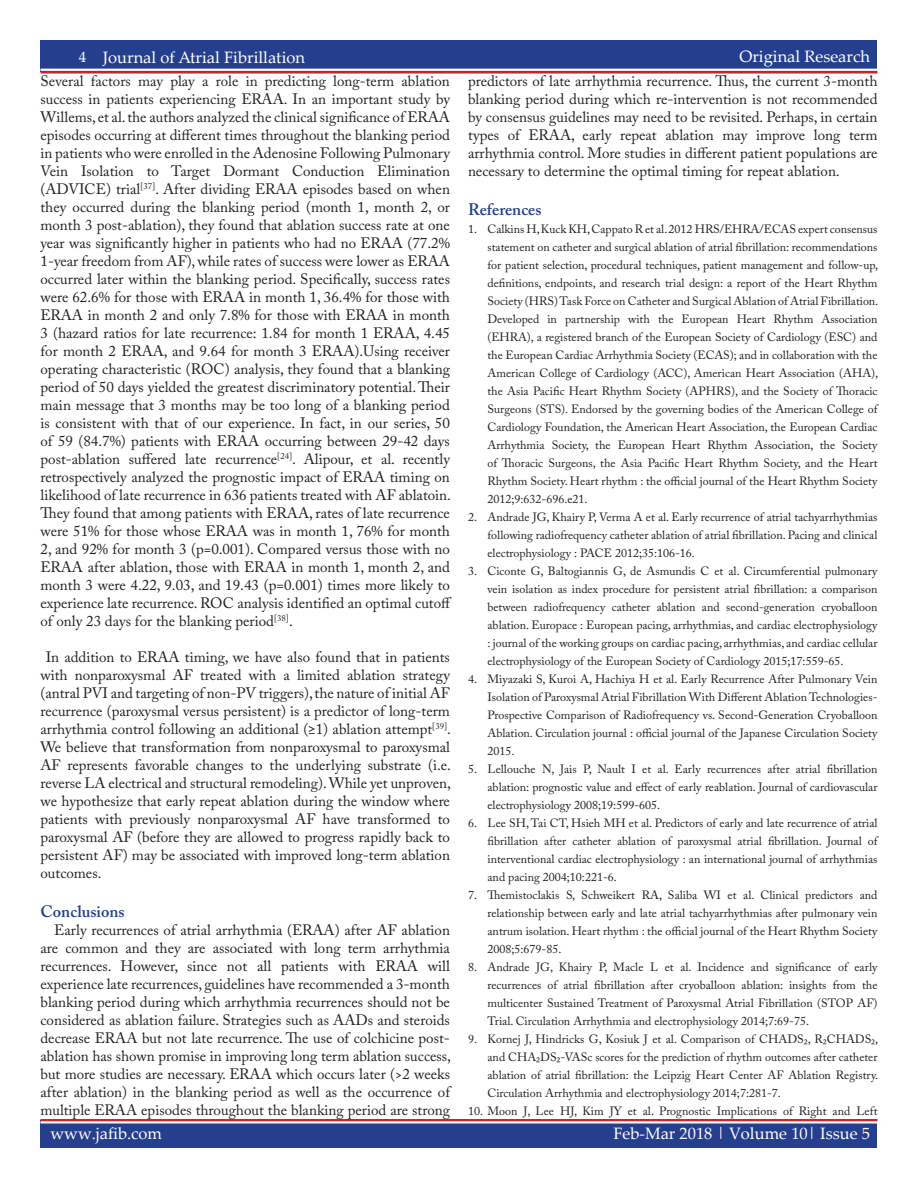
<style>
.page{position:relative;width:918px;height:1188px;background:#fff}
.page>*{position:absolute;margin:0;border:0;box-sizing:border-box;transform-origin:0 0}
.t1{font:16.5px "Palatino Linotype";color:#fff}
._10_Body_Text{font:600 16.5px "Adobe Caslon Pro";color:#253f8e}
._10_Body_Text-2{font:15px/18px "Adobe Caslon Pro";color:#231f20;text-align:justify}
.t2{font:12px/18px "Adobe Caslon Pro";color:#231f20;text-align:justify}
</style>
<div class="page">
<div style="left:40px;top:1120px;width:838px;height:28px;background:#253f8e"></div>
<hr style="left:40px;top:1119px;width:838px;height:2px;background:#d1232a">
<hr style="left:40px;top:1121px;width:838px;height:3px;background:#fff">
<div style="left:40px;top:40px;width:838px;height:32px;background:#253f8e"></div>
<hr style="left:40px;top:71px;width:838px;height:3px;background:#d1232a">
<hr style="left:40px;top:69px;width:838px;height:2px;background:#fff">
<p class="t1" style="left:79px;top:48px;width:228px"><sup>4</sup> Journal of Atrial Fibrillation</p>
<p class="t1" style="left:739px;top:45px;width:132px">Original Research</p>
<p class="t1" style="left:746px;top:47px;width:125px">Featured Review</p>
<p class="_10_Body_Text-2" style="left:468px;top:72px;width:411px">predictors of late arrhythmia recurrence. Thus, the current 3-month blanking period during which re-intervention is not recommended by consensus guidelines may need to be revisited. Perhaps, in certain types of ERAA, early repeat ablation may improve long term arrhythmia control. More studies in different patient populations are necessary to determine the optimal timing for repeat ablation.</p>
<p class="_10_Body_Text" style="left:468px;top:200px;width:75px">References</p>
<p class="t2" style="left:488px;top:220px;width:392px;text-indent:-20px">1. Calkins H, Kuck KH, Cappato R et al. 2012 HRS/EHRA/ECAS expert consensus statement on catheter and surgical ablation of atrial fibrillation: recommendations for patient selection, procedural techniques, patient management and follow-up, definitions, endpoints, and research trial design: a report of the Heart Rhythm Society (HRS) Task Force on Catheter and Surgical Ablation of Atrial Fibrillation.<br>Developed in partnership with the European Heart Rhythm Association (EHRA), a registered branch of the European Society of Cardiology (ESC) and the European Cardiac Arrhythmia Society (ECAS); and in collaboration with the American College of Cardiology (ACC), American Heart Association (AHA), the Asia Pacific Heart Rhythm Society (APHRS), and the Society of Thoracic Surgeons (STS). Endorsed by the governing bodies of the American College of Cardiology Foundation, the American Heart Association, the European Cardiac Arrhythmia Society, the European Heart Rhythm Association, the Society of Thoracic Surgeons, the Asia Pacific Heart Rhythm Society, and the Heart Rhythm Society. Heart rhythm : the official journal of the Heart Rhythm Society 2012;9:632-696.e21.</p>
<p class="t2" style="left:488px;top:508px;width:391px;text-indent:-20px">2. Andrade JG, Khairy P, Verma A et al. Early recurrence of atrial tachyarrhythmias following radiofrequency catheter ablation of atrial fibrillation. Pacing and clinical electrophysiology : PACE 2012;35:106-16.</p>
<p class="t2" style="left:488px;top:562px;width:392px;text-indent:-20px">3. Ciconte G, Baltogiannis G, de Asmundis C et al. Circumferential pulmonary vein isolation as index procedure for persistent atrial fibrillation: a comparison between radiofrequency catheter ablation and second-generation cryoballoon ablation. Europace : European pacing, arrhythmias, and cardiac electrophysiology : journal of the working groups on cardiac pacing, arrhythmias, and cardiac cellular electrophysiology of the European Society of Cardiology 2015;17:559-65.</p>
<p class="t2" style="left:488px;top:670px;width:392px;text-indent:-20px">4. Miyazaki S, Kuroi A, Hachiya H et al. Early Recurrence After Pulmonary Vein Isolation of Paroxysmal Atrial Fibrillation With Different Ablation Technologies-Prospective Comparison of Radiofrequency vs. Second-Generation Cryoballoon Ablation. Circulation journal : official journal of the Japanese Circulation Society 2015.</p>
<p class="t2" style="left:488px;top:760px;width:392px;text-indent:-20px">5. Lellouche N, Jais P, Nault I et al. Early recurrences after atrial fibrillation ablation: prognostic value and effect of early reablation. Journal of cardiovascular electrophysiology 2008;19:599-605.</p>
<p class="t2" style="left:488px;top:814px;width:392px;text-indent:-20px">6. Lee SH, Tai CT, Hsieh MH et al. Predictors of early and late recurrence of atrial fibrillation after catheter ablation of paroxysmal atrial fibrillation. Journal of interventional cardiac electrophysiology : an international journal of arrhythmias and pacing 2004;10:221-6.</p>
<p class="t2" style="left:488px;top:886px;width:392px;text-indent:-20px">7. Themistoclakis S, Schweikert RA, Saliba WI et al. Clinical predictors and relationship between early and late atrial tachyarrhythmias after pulmonary vein antrum isolation. Heart rhythm : the official journal of the Heart Rhythm Society 2008;5:679-85.</p>
<p class="t2" style="left:488px;top:958px;width:392px;text-indent:-20px">8. Andrade JG, Khairy P, Macle L et al. Incidence and significance of early recurrences of atrial fibrillation after cryoballoon ablation: insights from the multicenter Sustained Treatment of Paroxysmal Atrial Fibrillation (STOP AF)<br>Trial. Circulation Arrhythmia and electrophysiology 2014;7:69-75.</p>
<p class="t2" style="left:488px;top:1030px;width:392px;text-indent:-20px">9. Kornej J, Hindricks G, Kosiuk J et al. Comparison of CHADS₂, R₂CHADS₂, and CHA₂DS₂-VASc scores for the prediction of rhythm outcomes after catheter ablation of atrial fibrillation: the Leipzig Heart Center AF Ablation Registry.<br>Circulation Arrhythmia and electrophysiology 2014;7:281-7.</p>
<p class="t2" style="left:468px;top:1102px;width:411px">10. Moon J, Lee HJ, Kim JY et al. Prognostic Implications of Right and Left</p>
<p class="_10_Body_Text-2" style="left:40px;top:72px;width:413px;text-align:left">Several factors may play a role in predicting long-term ablation success in patients experiencing ERAA. In an important study by Willems, et al. the authors analyzed the clinical significance of ERAA episodes occurring at different times throughout the blanking period in patients who were enrolled in the Adenosine Following Pulmonary Vein Isolation to Target Dormant Conduction Elimination (ADVICE) trial<sup>[37]</sup>. After dividing ERAA episodes based on when they occurred during the blanking period (month 1, month 2, or month 3 post-ablation), they found that ablation success rate at one year was significantly higher in patients who had no ERAA (77.2% 1-year freedom from AF), while rates of success were lower as ERAA occurred later within the blanking period. Specifically, success rates were 62.6% for those with ERAA in month 1, 36.4% for those with ERAA in month 2 and only 7.8% for those with ERAA in month 3 (hazard ratios for late recurrence: 1.84 for month 1 ERAA, 4.45 for month 2 ERAA, and 9.64 for month 3 ERAA).Using receiver operating characteristic (ROC) analysis, they found that a blanking period of 50 days yielded the greatest discriminatory potential. Their main message that 3 months may be too long of a blanking period is consistent with that of our experience. In fact, in our series, 50 of 59 (84.7%) patients with ERAA occurring between 29-42 days post-ablation suffered late recurrence<sup>[24]</sup>. Alipour, et al. recently retrospectively analyzed the prognostic impact of ERAA timing on likelihood of late recurrence in 636 patients treated with AF ablatoin.<br>They found that among patients with ERAA, rates of late recurrence were 51% for those whose ERAA was in month 1, 76% for month 2, and 92% for month 3 (p=0.001). Compared versus those with no ERAA after ablation, those with ERAA in month 1, month 2, and month 3 were 4.22, 9.03, and 19.43 (p=0.001) times more likely to experience late recurrence. ROC analysis identified an optimal cutoff of only 23 days for the blanking period<sup>[38]</sup>.</p>
<p class="_10_Body_Text-2" style="left:40px;top:648px;width:412px;text-indent:5px">In addition to ERAA timing, we have also found that in patients with nonparoxysmal AF treated with a limited ablation strategy (antral PVI and targeting of non-PV triggers), the nature of initial AF recurrence (paroxysmal versus persistent) is a predictor of long-term arrhythmia control following an additional (≥1) ablation attempt<sup>[39]</sup>.<br>We believe that transformation from nonparoxysmal to paroxysmal AF represents favorable changes to the underlying substrate (i.e. reverse LA electrical and structural remodeling). While yet unproven, we hypothesize that early repeat ablation during the window where patients with previously nonparoxysmal AF have transformed to paroxysmal AF (before they are allowed to progress rapidly back to persistent AF) may be associated with improved long-term ablation outcomes.</p>
<p class="_10_Body_Text" style="left:40px;top:902px;width:86px">Conclusions</p>
<p class="_10_Body_Text-2" style="left:40px;top:921px;width:412px;text-indent:14px">Early recurrences of atrial arrhythmia (ERAA) after AF ablation are common and they are associated with long term arrhythmia recurrences. However, since not all patients with ERAA will experience late recurrences, guidelines have recommended a 3-month blanking period during which arrhythmia recurrences should not be considered as ablation failure. Strategies such as AADs and steroids decrease ERAA but not late recurrence. The use of colchicine post&shy;ablation has shown promise in improving long term ablation success, but more studies are necessary. ERAA which occurs later (&gt;2 weeks after ablation) in the blanking period as well as the occurrence of multiple ERAA episodes throughout the blanking period are strong</p>
<p class="t1" style="left:51px;top:1122px;width:113px">www.jafib.com</p>
<p class="t1" style="left:613px;top:1122px;width:258px">Feb-Mar 2018 | Volume 10| Issue 5</p>
</div>
